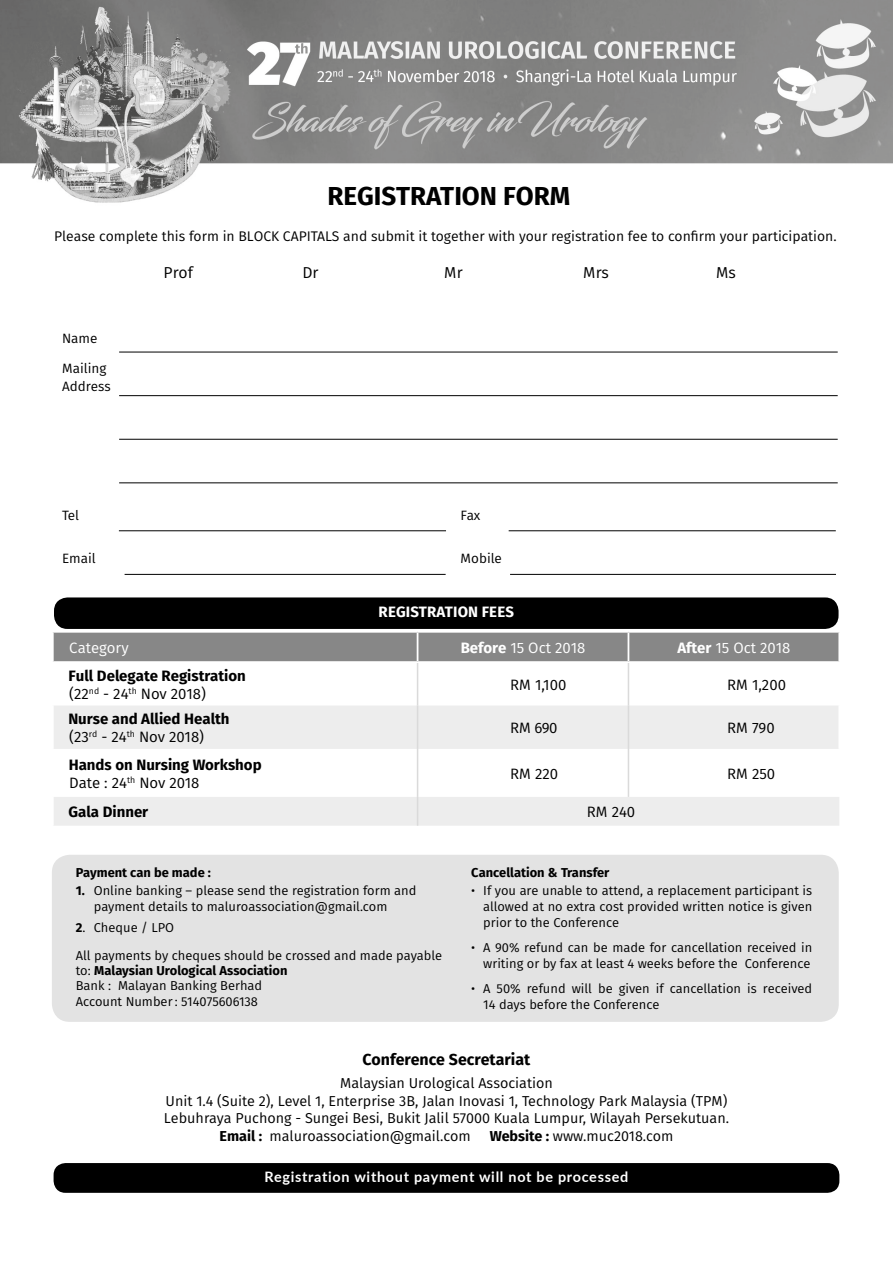
<style>
.page{position:relative;width:893px;height:1263px;background:#fff}
.page>*{position:absolute;margin:0;border:0;box-sizing:border-box;transform-origin:0 0}
.t1{font:700 25.95px "Fira Sans";color:#000}
.t2{font:700 15.9px "Fira Sans";color:#000}
.t3{font:15.75px "Fira Sans";color:#000}
.t4{font:700 15px/18px "Fira Sans";color:#000}
.t5{font:15px "Fira Sans";color:#000}
.t6{font:15px "Fira Sans";color:#fff}
.t7{font:700 15px "Fira Sans";letter-spacing:.01em;color:#fff}
.t8{font:14.4px "Fira Sans";color:#000}
.t9{font:700 14.4px "Lato";letter-spacing:.05em;color:#fff}
.t10{font:13.95px "Fira Sans";color:#000}
.t11{font:13.5px/18px "Fira Sans";color:#000}
.t12{font:12.9px/15.9px "Fira Sans";color:#000}
.t13{font:700 12.9px "Fira Sans";color:#000}
.s1{font-weight:700}
.s2{font-weight:400}
</style>
<div class="page">
<img style="left:0;top:0;width:893px;height:203px">
<svg style="left:54px;top:705px;width:785px;height:121px;fill:#ededed"></svg>
<div style="left:53px;top:632px;width:786px;height:29px;background:#878787"></div>
<hr style="left:838px;top:633px;width:2px;height:28px;background:#fff">
<hr style="left:838px;top:705px;width:2px;height:44px;background:#fff">
<hr style="left:838px;top:749px;width:2px;height:48px;background:#fff">
<hr style="left:417px;top:663px;width:1px;height:42px;background:#dadada">
<hr style="left:628px;top:663px;width:1px;height:42px;background:#dadada">
<hr style="left:417px;top:705px;width:1px;height:44px;background:#dadada">
<hr style="left:628px;top:705px;width:1px;height:44px;background:#dadada">
<hr style="left:417px;top:749px;width:1px;height:48px;background:#dadada">
<hr style="left:628px;top:749px;width:1px;height:48px;background:#dadada">
<svg style="left:417px;top:797px;width:1px;height:29px"></svg>
<div style="left:54px;top:1163px;width:785px;height:30px;background:#000;border-radius:12px"></div>
<hr style="left:119px;top:352px;width:719px;height:1px;background:#000">
<hr style="left:119px;top:395px;width:719px;height:1px;background:#000">
<hr style="left:119px;top:439px;width:719px;height:1px;background:#000">
<hr style="left:119px;top:483px;width:719px;height:1px;background:#000">
<hr style="left:119px;top:530px;width:327px;height:1px;background:#000">
<hr style="left:509px;top:530px;width:327px;height:1px;background:#000">
<hr style="left:125px;top:574px;width:321px;height:1px;background:#000">
<hr style="left:510px;top:574px;width:326px;height:1px;background:#000">
<div style="left:54px;top:597px;width:784px;height:32px;background:#000;border-radius:14px"></div>
<div style="left:52px;top:855px;width:787px;height:167px;background:#e3e3e3;border-radius:18px"></div>
<h1 class="t1" style="left:327px;top:174px;width:245px">REGISTRATION FORM</h1>
<p class="t10" style="left:54px;top:225px;width:784px">Please complete this form in BLOCK CAPITALS and submit it together with your registration fee to confirm your participation.</p>
<p class="t11" style="left:62px;top:329px;width:37px">Name</p>
<p class="t11" style="left:62px;top:359px;width:50px">Mailing<br>Address</p>
<p class="t11" style="left:62px;top:506px;width:19px">Tel</p>
<p class="t11" style="left:62px;top:549px;width:35px">Email</p>
<p class="t3" style="left:164px;top:261px;width:31px">Prof</p>
<p class="t3" style="left:302px;top:261px;width:18px">Dr</p>
<p class="t3" style="left:444px;top:261px;width:20px">Mr</p>
<p class="t3" style="left:583px;top:261px;width:27px">Mrs</p>
<p class="t3" style="left:716px;top:261px;width:21px">Ms</p>
<p class="t11" style="left:461px;top:506px;width:21px">Fax</p>
<p class="t11" style="left:461px;top:549px;width:43px">Mobile</p>
<p class="t7" style="left:379px;top:599px;width:137px">REGISTRATION FEES</p>
<p class="t6" style="left:69px;top:636px;width:61px">Category</p>
<p class="t6" style="left:461px;top:636px;width:126px"><span class="s1">Before</span> 15 Oct 2018</p>
<p class="t6" style="left:677px;top:636px;width:115px"><span class="s1">After</span> 15 Oct 2018</p>
<p class="t4" style="left:69px;top:665px;width:179px">Full Delegate Registration <span class="s2">(22</span><sup>nd</sup> <span class="s2">- 24</span><sup>th</sup> <span class="s2">Nov 2018)</span></p>
<p class="t5" style="left:510px;top:673px;width:58px">RM 1,100</p>
<p class="t5" style="left:727px;top:673px;width:60px">RM 1,200</p>
<p class="t4" style="left:68px;top:709px;width:163px">Nurse and Allied Health <span class="s2">(23</span><sup>rd</sup> <span class="s2">- 24</span><sup>th</sup> <span class="s2">Nov 2018)</span></p>
<p class="t5" style="left:510px;top:717px;width:49px">RM 690</p>
<p class="t5" style="left:727px;top:717px;width:49px">RM 790</p>
<p class="t4" style="left:69px;top:754px;width:194px">Hands on Nursing Workshop<br><span class="s2">Date : 24</span><sup>th</sup> <span class="s2">Nov 2018</span></p>
<p class="t5" style="left:510px;top:762px;width:49px">RM 220</p>
<p class="t5" style="left:727px;top:762px;width:50px">RM 250</p>
<p class="t4" style="left:69px;top:802px;width:81px">Gala Dinner</p>
<p class="t5" style="left:587px;top:801px;width:50px">RM 240</p>
<p class="t13" style="left:76px;top:861px;width:137px">Payment can be made :</p>
<p class="t12" style="left:94px;top:882px;width:324px;line-height:15.5px;text-indent:-18px"><span class="s1">1.</span> Online banking – please send the registration form and payment details to maluroassociation@gmail.com</p>
<p class="t12" style="left:76px;top:913px;width:368px;line-height:27.5px"><span class="s1">2</span>. Cheque / LPO<br>All payments by cheques should be crossed and made payable</p>
<p class="t12" style="left:76px;top:962px;width:213px;line-height:15.5px">to: <span class="s1">Malaysian Urological Association<br></span>Bank : Malayan Banking Berhad<br>Account Number : 514075606138</p>
<p class="t13" style="left:471px;top:861px;width:140px">Cancellation &amp; Transfer</p>
<p class="t12" style="left:483px;top:883px;width:331px;text-align:justify;text-indent:-12px">• If you are unable to attend, a replacement participant is allowed at no extra cost provided written notice is given prior to the Conference</p>
<p class="t12" style="left:471px;top:939px;width:343px;text-align:right">• A 90% refund can be made for cancellation received in writing or by fax at least 4 weeks before the Conference</p>
<p class="t12" style="left:483px;top:980px;width:331px;text-indent:-12px">• A 50% refund will be given if cancellation is received<br>14 days before the Conference</p>
<p class="t2" style="left:363px;top:1046px;width:169px">Conference Secretariat</p>
<p class="t8" style="left:340px;top:1072px;width:214px">Malaysian Urological Association</p>
<p class="t8" style="left:166px;top:1090px;width:563px">Unit 1.4 (Suite 2), Level 1, Enterprise 3B, Jalan Inovasi 1, Technology Park Malaysia (TPM)</p>
<p class="t8" style="left:164px;top:1107px;width:567px">Lebuhraya Puchong - Sungei Besi, Bukit Jalil 57000 Kuala Lumpur, Wilayah Persekutuan.</p>
<p class="t8" style="left:219px;top:1125px;width:253px"><span class="s1">Email :</span> maluroassociation@gmail.com</p>
<p class="t8" style="left:490px;top:1125px;width:185px"><span class="s1">Website :</span> www.muc2018.com</p>
<p class="t9" style="left:265px;top:1166px;width:365px">Registration without payment will not be processed</p>
</div>
